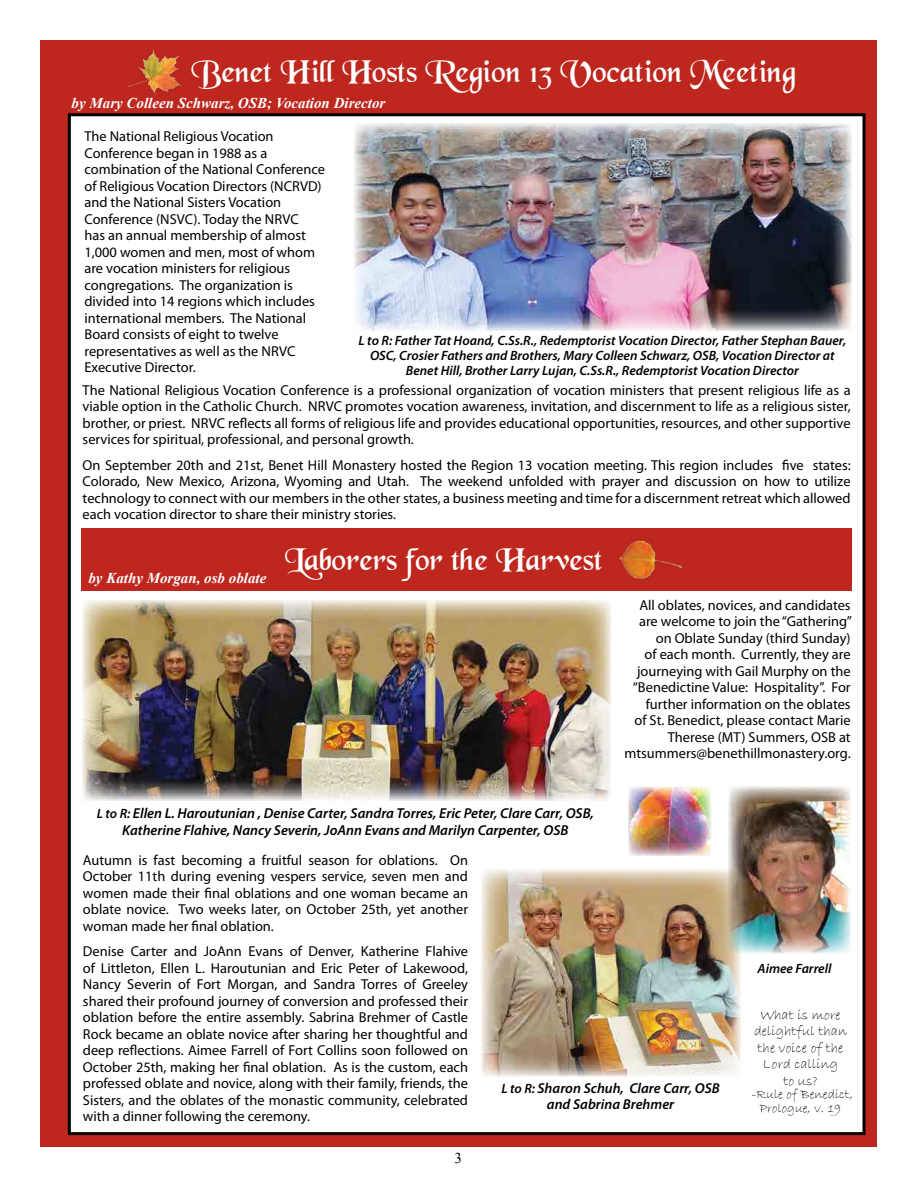
<style>
.page{position:relative;width:918px;height:1188px;background:#fff}
.page>*{position:absolute;margin:0;border:0;box-sizing:border-box;transform-origin:0 0}
.t1{font:33px "Black Chancery";color:#fff}
.t2{font:italic 700 15px "Times New Roman";color:#fff}
.t3{font:15px "Times New Roman";color:#000}
.t4{font:14.4px/16.5px "Myriad Pro";color:#000;text-align:justify}
.t5{font:italic 600 14.4px/16.5px "Myriad Pro";color:#000;text-align:center}
.t6{font:14.4px/16.5px "Bradley Hand ITC";color:#000;text-align:center}
.t7{font:italic 600 13.5px/15px "Myriad Pro";color:#000;text-align:center}
.t8{font:13.5px/13.5px "Bradley Hand ITC";color:#000;text-align:center}
.s1{font-size:13.5px}
</style>
<div class="page">
<div style="left:40px;top:40px;width:837px;height:1108px;background:#be271e"></div>
<div style="left:68px;top:113px;width:798px;height:1022px;background:#fff;border:3px solid #000"></div>
<div style="left:82px;top:529px;width:770px;height:62px;background:#be271e"></div>
<img style="left:354px;top:124px;width:497px;height:207px">
<img style="left:628px;top:786px;width:83px;height:69px">
<img style="left:481px;top:870px;width:259px;height:206px">
<img style="left:729px;top:786px;width:122px;height:167px">
<img style="left:82px;top:601px;width:529px;height:200px">
<img style="left:618px;top:540px;width:65px;height:40px">
<img style="left:128px;top:49px;width:53px;height:46px">
<h1 class="t1" style="left:191px;top:60px;width:606px">Benet Hill Hosts Region 13 Vocation Meeting</h1>
<p class="t2" style="left:72px;top:92px;width:315px">by Mary Colleen Schwarz, OSB; Vocation Director</p>
<p class="t4" style="left:84px;top:128px;width:242px;text-align:left">The National Religious Vocation Conference began in 1988 as a combination of the National Conference of Religious Vocation Directors (NCRVD) and the National Sisters Vocation Conference (NSVC). Today the NRVC<br>has an annual membership of almost 1,000 women and men, most of whom are vocation ministers for religious congregations. The organization is divided into 14 regions which includes international members. The National Board consists of eight to twelve representatives as well as the NRVC Executive Director.</p>
<p class="t7" style="left:359px;top:333px;width:489px">L to R: Father Tat Hoand, C.Ss.R., Redemptorist Vocation Director, Father Stephan Bauer,<br>OSC, Crosier Fathers and Brothers, Mary Colleen Schwarz, OSB, Vocation Director at<br>Benet Hill, Brother Larry Lujan, C.Ss.R., Redemptorist Vocation Director</p>
<p class="t4" style="left:83px;top:381px;width:770px">The National Religious Vocation Conference is a professional organization of vocation ministers that present religious life as a viable option in the Catholic Church. NRVC promotes vocation awareness, invitation, and discernment to life as a religious sister, brother, or priest. NRVC reflects all forms of religious life and provides educational opportunities, resources, and other supportive services for spiritual, professional, and personal growth.</p>
<p class="t4" style="left:83px;top:456px;width:770px">On September 20th and 21st, Benet Hill Monastery hosted the Region 13 vocation meeting. This region includes five states:<br>Colorado, New Mexico, Arizona, Wyoming and Utah. The weekend unfolded with prayer and discussion on how to utilize technology to connect with our members in the other states, a business meeting and time for a discernment retreat which allowed each vocation director to share their ministry stories.</p>
<p class="t2" style="left:88px;top:568px;width:179px">by Kathy Morgan, osb oblate</p>
<h1 class="t1" style="left:285px;top:547px;width:319px">Laborers for the Harvest</h1>
<p class="t5" style="left:97px;top:805px;width:499px"><span class="s1">L to R:</span> Ellen L. Haroutunian , Denise Carter, Sandra Torres, Eric Peter, Clare Carr, OSB,<br>Katherine Flahive, Nancy Severin, JoAnn Evans and Marilyn Carpenter, OSB</p>
<p class="t4" style="left:624px;top:597px;width:229px;text-align:right">All oblates, novices, and candidates are welcome to join the “Gathering” on Oblate Sunday (third Sunday)<br>of each month. Currently, they are journeying with Gail Murphy on the “Benedictine Value: Hospitality”. For further information on the oblates<br>of St. Benedict, please contact Marie Therese (MT) Summers, OSB at mtsummers@benethillmonastery.org.</p>
<p class="t4" style="left:83px;top:851px;width:387px">Autumn is fast becoming a fruitful season for oblations. On October 11th during evening vespers service, seven men and women made their final oblations and one woman became an oblate novice. Two weeks later, on October 25th, yet another woman made her final oblation.</p>
<p class="t4" style="left:83px;top:943px;width:387px">Denise Carter and JoAnn Evans of Denver, Katherine Flahive of Littleton, Ellen L. Haroutunian and Eric Peter of Lakewood, Nancy Severin of Fort Morgan, and Sandra Torres of Greeley shared their profound journey of conversion and professed their oblation before the entire assembly. Sabrina Brehmer of Castle Rock became an oblate novice after sharing her thoughtful and deep reflections. Aimee Farrell of Fort Collins soon followed on October 25th, making her final oblation. As is the custom, each professed oblate and novice, along with their family, friends, the Sisters, and the oblates of the monastic community, celebrated with a dinner following the ceremony.</p>
<p class="t3" style="left:454px;top:1148px;width:9px">3</p>
<p class="t5" style="left:501px;top:1080px;width:220px"><span class="s1">L to R:</span> Sharon Schuh, Clare Carr, OSB and Sabrina Brehmer</p>
<p class="t7" style="left:758px;top:960px;width:75px">Aimee Farrell</p>
<p class="t6" style="left:754px;top:1007px;width:94px">What is more delightful than the voice of the<br>Lord calling<br>to us?</p>
<p class="t8" style="left:752px;top:1088px;width:103px">-Rule of Benedict,<br>Prologue, v. 19</p>
</div>
